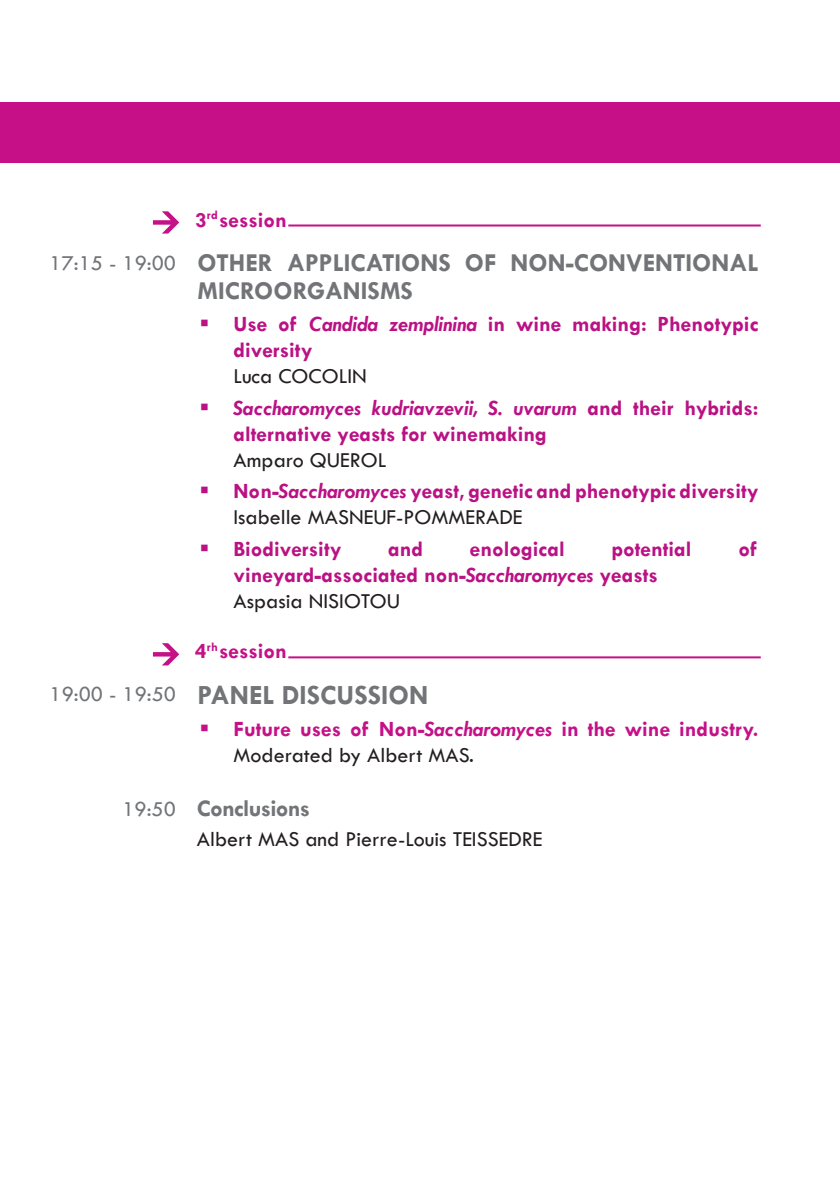
<style>
.page{position:relative;width:840px;height:1191px;background:#fff}
.page>*{position:absolute;margin:0;border:0;box-sizing:border-box;transform-origin:0 0}
.t1{font:700 28px "Tw Cen";color:#727477}
.t2{font:700 26px "Tw Cen";color:#727477}
.t3{font:700 24px "Tw Cen";letter-spacing:-.03em;color:#727477}
.t4{font:700 22px/26px "Tw Cen";color:#ba1184}
.t5{font:700 22px/26px "Tw Cen";color:#c51088}
.t6{font:italic 700 22px/31.6px "Tw Cen";color:#ba1184}
.t7{font:22px "Tw Cen";color:#231f20}
.s1{font-weight:400;font-size:22px}
.s2{font-style:italic}
.s3{font-weight:400;font-style:normal;color:#231f20}
.s4{font-style:normal}
.s5{font-weight:400;color:#231f20}
</style>
<div class="page">
<div style="left:0;top:102px;width:839px;height:61px;background:#c51088"></div>
<svg style="left:153px;top:211px;width:26px;height:22px"></svg>
<hr style="left:288px;top:224px;width:472px;height:2px;background:#c51088">
<svg style="left:153px;top:643px;width:26px;height:22px"></svg>
<hr style="left:288px;top:656px;width:472px;height:2px;background:#c51088">
<p class="t5" style="left:195px;top:206px;width:93px">3<sup>rd</sup> session</p>
<p class="t2" style="left:50px;top:247px;width:252px"><span class="s1">17:15 - 19:00</span> Other applications</p>
<p class="t2" style="left:464px;top:247px;width:64px">of non</p>
<p class="t2" style="left:565px;top:247px;width:26px">-conv</p>
<p class="t2" style="left:642px;top:247px;width:28px">entional</p>
<p class="t2" style="left:197px;top:275px;width:17px">microor</p>
<p class="t2" style="left:307px;top:275px;width:34px">ganisms</p>
<p class="t4" style="left:233px;top:310px;width:526px">Use of <span class="s2">Candida zemplinina</span> in wine making: Phenotypic diversity</p>
<p class="t6" style="left:233px;top:359px;width:526px"><span class="s3">LUCA COCOLIN<br></span>Saccharomyces kudriavzevii, S. uvarum <span class="s4">and their hybrids:</span></p>
<p class="t4" style="left:233px;top:420px;width:314px">alternative yeasts for winemaking</p>
<p class="t4" style="left:233px;top:443px;width:526px;line-height:31.6px"><span class="s5">AMPARO QUEROL<br></span>Non-<span class="s2">Saccharomyces</span> yeast, genetic and phenotypic diversity</p>
<p class="t7" style="left:233px;top:504px;width:104px">ISABELLE MASNEUF</p>
<p class="t7" style="left:396px;top:504px;width:33px">-POMMERADE</p>
<p class="t4" style="left:233px;top:535px;width:109px">Biodiversity</p>
<p class="t4" style="left:388px;top:535px;width:36px">and</p>
<p class="t4" style="left:469px;top:535px;width:96px">enological</p>
<p class="t4" style="left:611px;top:535px;width:82px">potential</p>
<p class="t4" style="left:738px;top:535px;width:20px">of</p>
<p class="t4" style="left:233px;top:561px;width:426px">vineyard‑associated non-<span class="s2">Saccharomyces</span> yeasts<br><span class="s5">ASPASIA NISIOTOU</span></p>
<p class="t5" style="left:195px;top:638px;width:93px">4<sup>rh</sup> session</p>
<p class="t1" style="left:50px;top:678px;width:265px"><span class="s1">19:00 - 19:50</span> Panel discussion</p>
<p class="t5" style="left:233px;top:715px;width:526px">Future uses of Non-<span class="s2">Saccharomyces</span> in the wine industry.<br><span class="s5">MODERATED BY ALBERT MAS.</span></p>
<p class="t3" style="left:122px;top:793px;width:189px"><span class="s1">19:50</span> Conclusions</p>
<p class="t7" style="left:197px;top:826px;width:276px">ALBERT MAS AND PIERRE-LOUIS TEISSEDRE</p>
</div>
